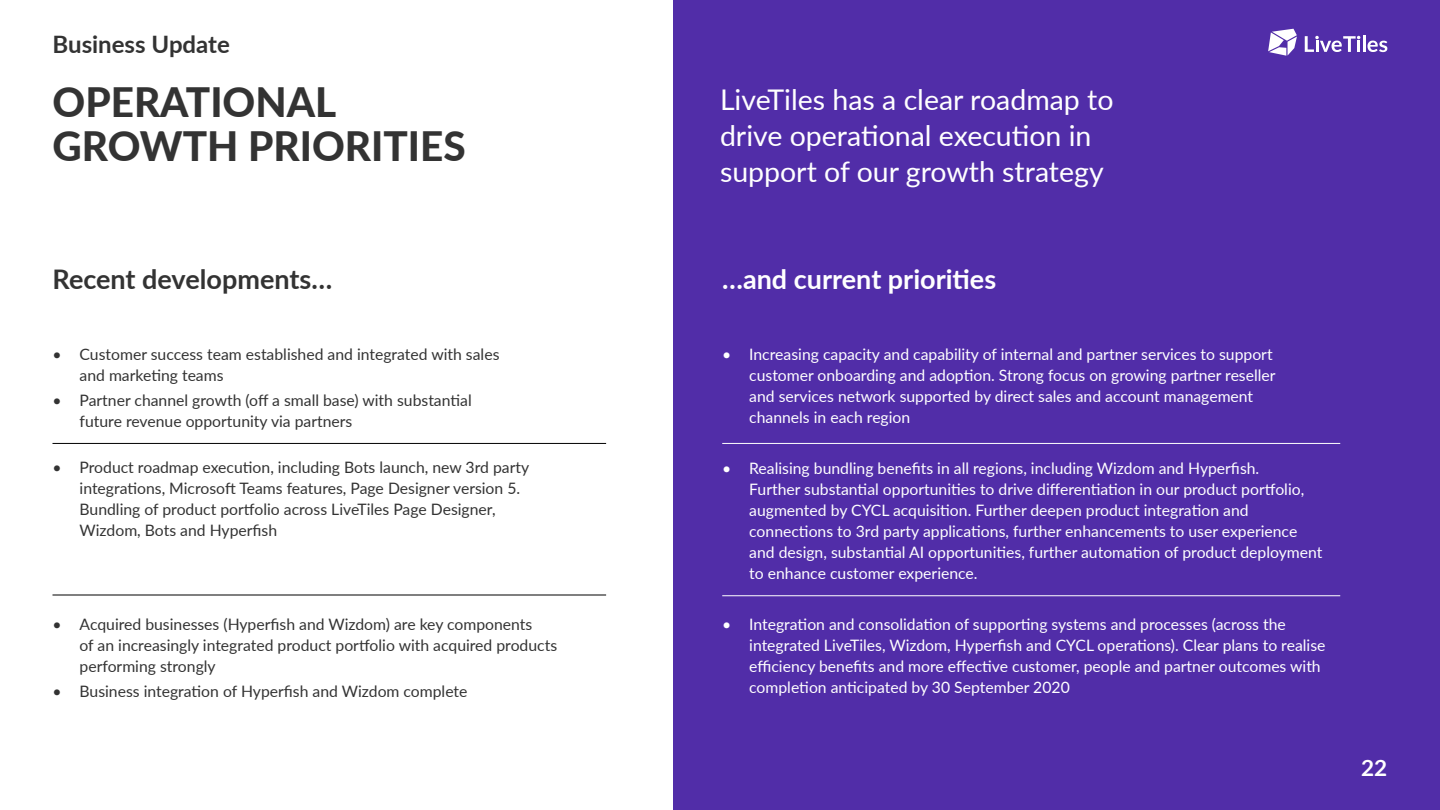
<style>
.page{position:relative;width:1440px;height:810px;background:#fff}
.page>*{position:absolute;margin:0;border:0;box-sizing:border-box;transform-origin:0 0}
.t1{font:800 40.5px/43.5px "Lato";color:#333}
.Body_Big{font:28.5px/36px "Lato";color:#fff}
.Subheader{font:700 27px "Lato";color:#fff}
.Subheader-2{font:700 27px "Lato";color:#333}
.t2{font:700 24px "Lato";color:#333}
.t3{font:700 22.5px "Lato";color:#fff}
.Body_21_28{font:15.75px/21px "Lato";color:#fff}
.Body_21_28-2{font:15.75px/21px "Lato";color:#333}
</style>
<div class="page">
<div style="left:674px;top:0;width:766px;height:810px;background:#512da8"></div>
<svg style="left:1268px;top:29px;width:29px;height:27px"></svg>
<svg style="left:1305px;top:36px;width:82px;height:16px"></svg>
<hr style="left:52px;top:443px;width:554px;height:1px;background:#000">
<hr style="left:52px;top:595px;width:554px;height:1px;background:#000">
<hr style="left:722px;top:443px;width:618px;height:1px;background:#fff">
<hr style="left:722px;top:595px;width:618px;height:1px;background:#fff">
<p class="t2" style="left:53px;top:26px;width:179px">Business Update</p>
<p class="t1" style="left:53px;top:79px;width:415px">OPERATIONAL<br>GROWTH PRIORITIES</p>
<p class="Subheader-2" style="left:53px;top:259px;width:281px">Recent developments…</p>
<p class="Body_21_28-2" style="left:80px;top:343px;width:421px;text-indent:-27px">• Customer success team established and integrated with sales and marketing teams</p>
<p class="Body_21_28-2" style="left:80px;top:389px;width:394px;text-indent:-27px">• Partner channel growth (off a small base) with substantial future revenue opportunity via partners</p>
<p class="Body_21_28-2" style="left:80px;top:456px;width:451px;text-indent:-27px">• Product roadmap execution, including Bots launch, new 3rd party integrations, Microsoft Teams features, Page Designer version 5.<br>Bundling of product portfolio across LiveTiles Page Designer, Wizdom, Bots and Hyperfish</p>
<p class="Body_21_28-2" style="left:80px;top:613px;width:479px;text-indent:-27px">• Acquired businesses (Hyperfish and Wizdom) are key components<br>of an increasingly integrated product portfolio with acquired products performing strongly</p>
<p class="Body_21_28-2" style="left:53px;top:680px;width:417px">• Business integration of Hyperfish and Wizdom complete</p>
<p class="Body_Big" style="left:720px;top:80px;width:395px">LiveTiles has a clear roadmap to drive operational execution in support of our growth strategy</p>
<p class="Subheader" style="left:722px;top:259px;width:276px">…and current priorities</p>
<p class="Body_21_28" style="left:749px;top:343px;width:528px;text-indent:-27px">• Increasing capacity and capability of internal and partner services to support customer onboarding and adoption. Strong focus on growing partner reseller and services network supported by direct sales and account management channels in each region</p>
<p class="Body_21_28" style="left:749px;top:457px;width:575px;text-indent:-27px">• Realising bundling benefits in all regions, including Wizdom and Hyperfish.<br>Further substantial opportunities to drive differentiation in our product portfolio, augmented by CYCL acquisition. Further deepen product integration and connections to 3rd party applications, further enhancements to user experience and design, substantial AI opportunities, further automation of product deployment to enhance customer experience.</p>
<p class="Body_21_28" style="left:749px;top:613px;width:578px;text-indent:-27px">• Integration and consolidation of supporting systems and processes (across the integrated LiveTiles, Wizdom, Hyperfish and CYCL operations). Clear plans to realise efficiency benefits and more effective customer, people and partner outcomes with completion anticipated by 30 September 2020</p>
<p class="t3" style="left:1361px;top:751px;width:28px">22</p>
</div>
